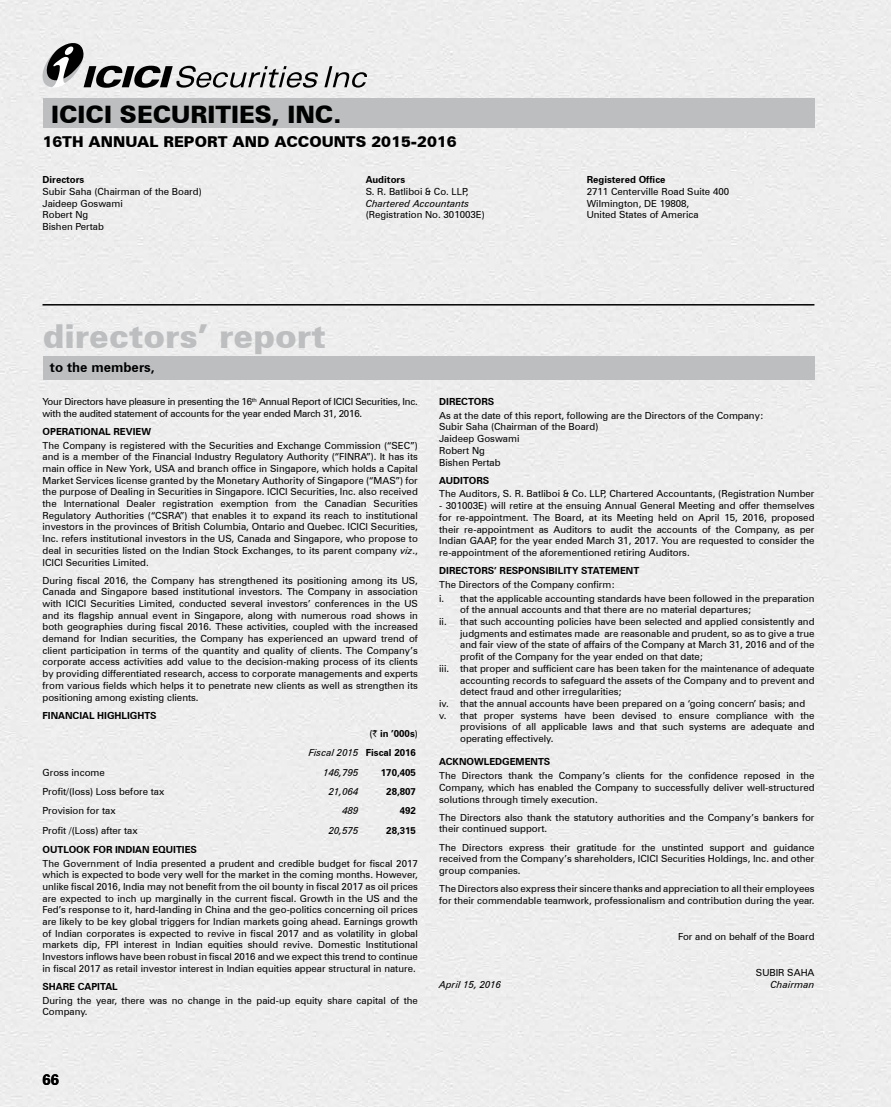
<style>
.page{position:relative;width:891px;height:1107px;background:#fff}
.page>*{position:absolute;margin:0;border:0;box-sizing:border-box;transform-origin:0 0}
.t1{font:900 33px "Zurich BT";color:#bcbec0}
.t2{font:900 24px "Zurich BT";color:#000101}
.t3{font:900 15px "Zurich BT";color:#000}
.t4{font:700 15px "Zurich BT";color:#000}
.t5{font:700 13.5px "Zurich BT";color:#000}
.t6{font:9.75px/11.7px "Zurich BT";color:#000}
.t7{font:700 9.75px/19.4px "Zurich BT";color:#000;text-align:right}
.t8{font:9.75px/11.7px "Zurich BT";letter-spacing:-.02em;color:#000}
.t9{font:italic 9.75px "Zurich BT";color:#000}
.s1{font-style:italic}
.s2{font-weight:400}
.s3{font-family:"Rupee Foradian";font-weight:400}
.s4{font-weight:400;font-style:italic}
</style>
<div class="page">
<div style="left:43px;top:98px;width:771px;height:30px;background:#bcbec0"></div>
<div style="left:43px;top:356px;width:771px;height:24px;background:#bcbec0"></div>
<svg style="left:43px;top:43px;width:324px;height:45px"></svg>
<hr style="left:43px;top:304px;width:771px;height:2px;background:#000">
<h2 class="t2" style="left:51px;top:100px;width:292px">ICICI SECURITIES, INC.</h2>
<h3 class="t3" style="left:43px;top:132px;width:416px">16TH ANNUAL REPORT AND ACCOUNTS 2015-2016</h3>
<p class="t7" style="left:43px;top:170px;width:43px">Directors</p>
<p class="t6" style="left:43px;top:186px;width:161px">Subir Saha (Chairman of the Board)<br>Jaideep Goswami<br>Robert Ng<br>Bishen Pertab</p>
<p class="t7" style="left:366px;top:170px;width:41px">Auditors</p>
<p class="t6" style="left:366px;top:186px;width:104px">S. R. Batliboi &amp; Co. LLP,</p>
<p class="t9" style="left:366px;top:197px;width:105px">Chartered Accountants</p>
<p class="t6" style="left:366px;top:209px;width:121px">(Registration No. 301003E)</p>
<h1 class="t1" style="left:43px;top:316px;width:285px">directors’ report</h1>
<h3 class="t5" style="left:50px;top:359px;width:106px">to the members,</h3>
<p class="t7" style="left:587px;top:170px;width:80px">Registered Office</p>
<p class="t6" style="left:587px;top:186px;width:144px">2711 Centerville Road Suite 400<br>Wilmington, DE 19808,<br>United States of America</p>
<p class="t8" style="left:43px;top:396px;width:377px">Your Directors have pleasure in presenting the 16<sup>th</sup> Annual Report of ICICI Securities, Inc. with the audited statement of accounts for the year ended March 31, 2016.</p>
<p class="t7" style="left:43px;top:421px;width:110px">OPERATIONAL REVIEW</p>
<p class="t6" style="left:43px;top:439px;width:377px;text-align:justify">The Company is registered with the Securities and Exchange Commission (“SEC”) and is a member of the Financial Industry Regulatory Authority (“FINRA”). It has its main office in New York, USA and branch office in Singapore, which holds a Capital Market Services license granted by the Monetary Authority of Singapore (“MAS”) for the purpose of Dealing in Securities in Singapore. ICICI Securities, Inc. also received the International Dealer registration exemption from the Canadian Securities Regulatory Authorities (“CSRA”) that enables it to expand its reach to institutional investors in the provinces of British Columbia, Ontario and Quebec. ICICI Securities, Inc. refers institutional investors in the US, Canada and Singapore, who propose to deal in securities listed on the Indian Stock Exchanges, to its parent company <span class="s1">viz</span>., ICICI Securities Limited.</p>
<p class="t6" style="left:43px;top:574px;width:377px;text-align:justify">During fiscal 2016, the Company has strengthened its positioning among its US, Canada and Singapore based institutional investors. The Company in association with ICICI Securities Limited, conducted several investors’ conferences in the US and its flagship annual event in Singapore, along with numerous road shows in both geographies during fiscal 2016. These activities, coupled with the increased demand for Indian securities, the Company has experienced an upward trend of client participation in terms of the quantity and quality of clients. The Company’s corporate access activities add value to the decision-making process of its clients by providing differentiated research, access to corporate managements and experts from various fields which helps it to penetrate new clients as well as strengthen its positioning among existing clients.</p>
<p class="t7" style="left:43px;top:705px;width:116px">FINANCIAL HIGHLIGHTS</p>
<p class="t7" style="left:309px;top:724px;width:111px"><span class="s2">(</span><span class="s3">`</span> in ’000s<span class="s2">)<br></span><span class="s4">Fiscal 2015</span> Fiscal 2016</p>
<p class="t6" style="left:43px;top:766px;width:64px">Gross income</p>
<p class="t9" style="left:323px;top:766px;width:37px">146,795</p>
<p class="t7" style="left:381px;top:762px;width:37px">170,405</p>
<p class="t6" style="left:43px;top:786px;width:123px">Profit/(loss) Loss before tax</p>
<p class="t9" style="left:329px;top:786px;width:31px">21,064</p>
<p class="t7" style="left:386px;top:782px;width:31px">28,807</p>
<p class="t6" style="left:43px;top:805px;width:75px">Provision for tax</p>
<p class="t9" style="left:342px;top:805px;width:18px">489</p>
<p class="t7" style="left:400px;top:801px;width:18px">492</p>
<p class="t6" style="left:43px;top:824px;width:97px">Profit /(Loss) after tax</p>
<p class="t9" style="left:329px;top:824px;width:31px">20,575</p>
<p class="t7" style="left:386px;top:821px;width:31px">28,315</p>
<p class="t7" style="left:43px;top:840px;width:156px">OUTLOOK FOR INDIAN EQUITIES</p>
<p class="t6" style="left:43px;top:857px;width:377px;text-align:justify">The Government of India presented a prudent and credible budget for fiscal 2017 which is expected to bode very well for the market in the coming months. However, unlike fiscal 2016, India may not benefit from the oil bounty in fiscal 2017 as oil prices are expected to inch up marginally in the current fiscal. Growth in the US and the Fed’s response to it, hard-landing in China and the geo-politics concerning oil prices are likely to be key global triggers for Indian markets going ahead. Earnings growth of Indian corporates is expected to revive in fiscal 2017 and as volatility in global markets dip, FPI interest in Indian equities should revive. Domestic Institutional Investors inflows have been robust in fiscal 2016 and we expect this trend to continue in fiscal 2017 as retail investor interest in Indian equities appear structural in nature.</p>
<p class="t7" style="left:43px;top:977px;width:77px">SHARE CAPITAL</p>
<p class="t6" style="left:43px;top:994px;width:377px">During the year, there was no change in the paid-up equity share capital of the<br>Company.</p>
<p class="t7" style="left:439px;top:392px;width:57px">DIRECTORS</p>
<p class="t6" style="left:439px;top:409px;width:326px">As at the date of this report, following are the Directors of the Company:<br>Subir Saha (Chairman of the Board)<br>Jaideep Goswami<br>Robert Ng<br>Bishen Pertab</p>
<p class="t7" style="left:439px;top:470px;width:52px">AUDITORS</p>
<p class="t6" style="left:439px;top:488px;width:377px">The Auditors, S. R. Batliboi &amp; Co. LLP, Chartered Accountants, (Registration Number</p>
<p class="t6" style="left:439px;top:500px;width:377px;text-align:justify">- 301003E) will retire at the ensuing Annual General Meeting and offer themselves for re-appointment. The Board, at its Meeting held on April 15, 2016, proposed their re-appointment as Auditors to audit the accounts of the Company, as per Indian GAAP, for the year ended March 31, 2017. You are requested to consider the re-appointment of the aforementioned retiring Auditors.</p>
<p class="t7" style="left:439px;top:561px;width:202px">DIRECTORS’ RESPONSIBILITY STATEMENT</p>
<p class="t6" style="left:439px;top:577px;width:377px;line-height:13.8px">The Directors of the Company confirm:<br>i. that the applicable accounting standards have been followed in the preparation</p>
<p class="t6" style="left:460px;top:604px;width:293px">of the annual accounts and that there are no material departures;</p>
<p class="t6" style="left:439px;top:616px;width:377px">ii. that such accounting policies have been selected and applied consistently and</p>
<p class="t6" style="left:460px;top:627px;width:356px">judgments and estimates made are reasonable and prudent, so as to give a true</p>
<p class="t6" style="left:460px;top:639px;width:356px">and fair view of the state of affairs of the Company at March 31, 2016 and of the</p>
<p class="t6" style="left:460px;top:651px;width:245px">profit of the Company for the year ended on that date;</p>
<p class="t6" style="left:439px;top:662px;width:377px">iii. that proper and sufficient care has been taken for the maintenance of adequate</p>
<p class="t6" style="left:460px;top:674px;width:356px">accounting records to safeguard the assets of the Company and to prevent and</p>
<p class="t6" style="left:460px;top:686px;width:163px">detect fraud and other irregularities;</p>
<p class="t6" style="left:439px;top:698px;width:368px">iv. that the annual accounts have been prepared on a ‘going concern’ basis; and</p>
<p class="t6" style="left:439px;top:709px;width:377px">v. that proper systems have been devised to ensure compliance with the</p>
<p class="t6" style="left:460px;top:721px;width:356px">provisions of all applicable laws and that such systems are adequate and</p>
<p class="t6" style="left:460px;top:733px;width:95px">operating effectively.</p>
<p class="t7" style="left:439px;top:752px;width:113px">ACKNOWLEDGEMENTS</p>
<p class="t6" style="left:439px;top:770px;width:377px;text-align:justify">The Directors thank the Company’s clients for the confidence reposed in the Company, which has enabled the Company to successfully deliver well-structured solutions through timely execution.</p>
<p class="t6" style="left:439px;top:811px;width:377px">The Directors also thank the statutory authorities and the Company’s bankers for their continued support.</p>
<p class="t6" style="left:439px;top:841px;width:377px;text-align:justify">The Directors express their gratitude for the unstinted support and guidance received from the Company’s shareholders, ICICI Securities Holdings, Inc. and other group companies.</p>
<p class="t6" style="left:439px;top:883px;width:377px">The Directors also express their sincere thanks and appreciation to all their employees for their commendable teamwork, professionalism and contribution during the year.</p>
<p class="t6" style="left:678px;top:930px;width:138px">For and on behalf of the Board</p>
<p class="t6" style="left:756px;top:967px;width:13px">Subir</p>
<p class="t6" style="left:787px;top:967px;width:15px">Saha</p>
<p class="t9" style="left:439px;top:978px;width:64px">April 15, 2016</p>
<p class="t9" style="left:771px;top:978px;width:45px">Chairman</p>
<h3 class="t4" style="left:43px;top:1070px;width:18px">66</h3>
</div>
